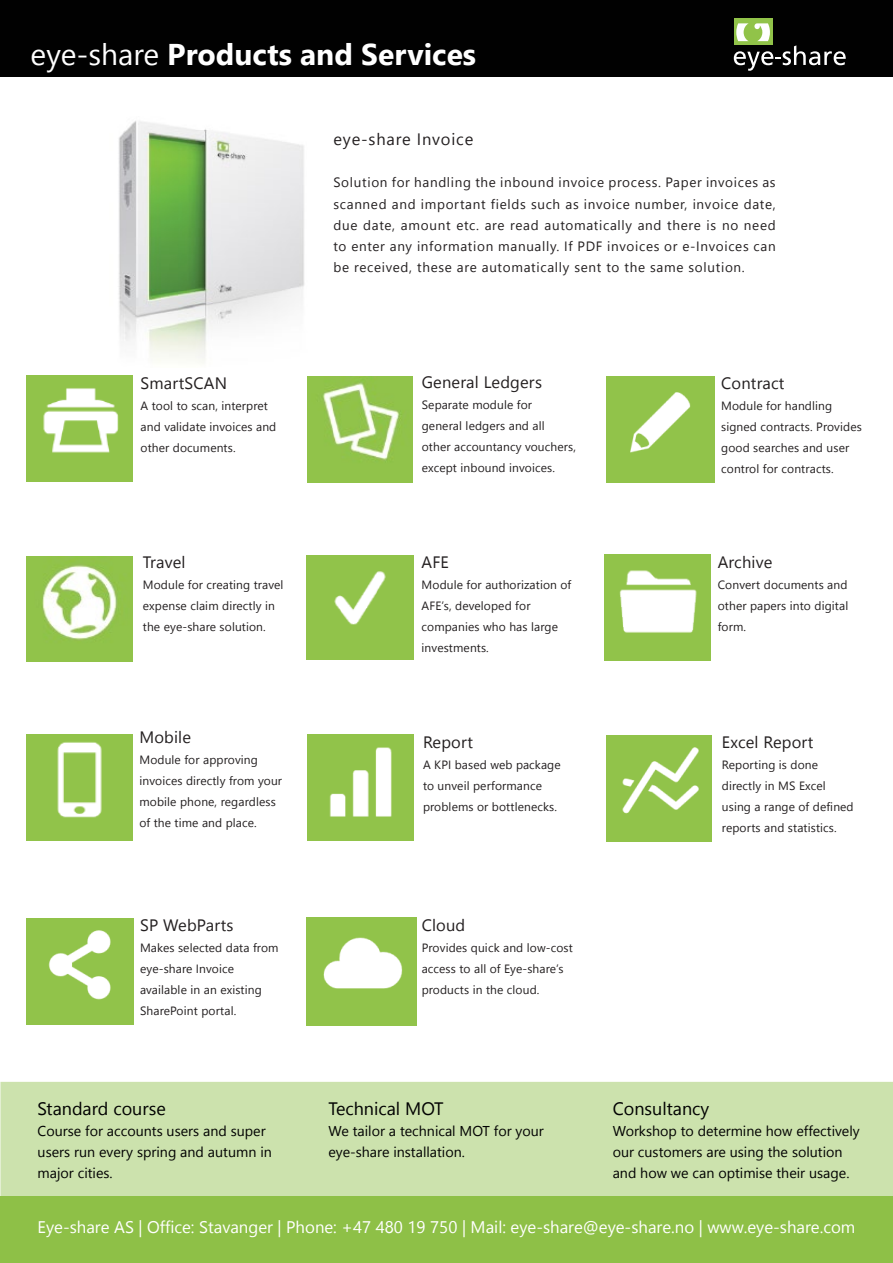
<style>
.page{position:relative;width:893px;height:1263px;background:#fff}
.page>*{position:absolute;margin:0;border:0;box-sizing:border-box;transform-origin:0 0}
.t1{font:700 30px "Segoe UI";color:#fff}
.t2{font:18px "Segoe UI";color:#010101}
.t3{font:16.8px "Segoe UI";color:#fff}
.t4{font:16.5px "Segoe UI";letter-spacing:.01em;color:#231f20}
.t5{font:16.5px "Segoe UI";letter-spacing:.05em;color:#231f20}
.t6{font:14.25px/21px "Segoe UI";color:#010101}
.t7{font:13.5px/21px "Segoe UI";letter-spacing:.05em;color:#231f20;text-align:justify}
.t8{font:12px/21px "Segoe UI";letter-spacing:.01em;color:#231f20}
.s1{font-weight:400}
</style>
<div class="page">
<img style="left:118px;top:121px;width:187px;height:242px">
<div style="left:0;top:1082px;width:893px;height:115px;background:#cce2ad"></div>
<div style="left:0;top:0;width:893px;height:77px;background:#010101"></div>
<div style="left:0;top:1197px;width:893px;height:66px;background:#8ec047"></div>
<div style="left:734px;top:19px;width:39px;height:26px;background:#91c349"></div>
<svg style="left:734px;top:23px;width:112px;height:48px"></svg>
<img style="left:307px;top:377px;width:106px;height:106px">
<img style="left:307px;top:556px;width:107px;height:104px">
<img style="left:606px;top:376px;width:109px;height:107px">
<img style="left:26px;top:734px;width:107px;height:106px">
<img style="left:606px;top:736px;width:106px;height:105px">
<img style="left:26px;top:556px;width:106px;height:106px">
<img style="left:27px;top:375px;width:105px;height:107px">
<img style="left:26px;top:918px;width:107px;height:107px">
<img style="left:307px;top:918px;width:109px;height:108px">
<img style="left:604px;top:555px;width:107px;height:105px">
<img style="left:308px;top:734px;width:106px;height:106px">
<h1 class="t1" style="left:31px;top:30px;width:447px"><span class="s1">eye-share</span> Products and Services</h1>
<h3 class="t4" style="left:141px;top:370px;width:88px">SmartSCAN</h3>
<p class="t8" style="left:141px;top:395px;width:137px">A tool to scan, interpret and validate invoices and other documents.</p>
<h3 class="t4" style="left:143px;top:549px;width:44px">Travel</h3>
<p class="t8" style="left:143px;top:574px;width:142px">Module for creating travel expense claim directly in the eye-share solution.</p>
<h3 class="t4" style="left:139px;top:723px;width:53px">Mobile</h3>
<p class="t8" style="left:139px;top:748px;width:144px">Module for approving invoices directly from your mobile phone, regardless of the time and place.</p>
<h3 class="t4" style="left:140px;top:912px;width:95px">SP WebParts</h3>
<p class="t8" style="left:140px;top:937px;width:140px">Makes selected data from eye-share Invoice available in an existing<br>SharePoint portal.</p>
<h2 class="t2" style="left:38px;top:1094px;width:130px">Standard course</h2>
<p class="t6" style="left:38px;top:1120px;width:236px">Course for accounts users and super users run every spring and autumn in major cities.</p>
<h3 class="t5" style="left:333px;top:126px;width:141px">eye-share Invoice</h3>
<p class="t7" style="left:333px;top:172px;width:444px">Solution for handling the inbound invoice process. Paper invoices as scanned and important fields such as invoice number, invoice date, due date, amount etc. are read automatically and there is no need to enter any information manually. If PDF invoices or e-Invoices can be received, these are automatically sent to the same solution.</p>
<h3 class="t4" style="left:422px;top:369px;width:122px">General Ledgers</h3>
<p class="t8" style="left:422px;top:394px;width:156px">Separate module for<br>general ledgers and all other accountancy vouchers, except inbound invoices.</p>
<h3 class="t4" style="left:422px;top:549px;width:29px">AFE</h3>
<p class="t8" style="left:422px;top:574px;width:151px">Module for authorization of<br>AFE’s, developed for companies who has large investments.</p>
<h3 class="t4" style="left:423px;top:729px;width:52px">Report</h3>
<p class="t8" style="left:423px;top:754px;width:139px">A KPI based web package to unveil performance problems or bottlenecks.</p>
<h3 class="t4" style="left:422px;top:912px;width:45px">Cloud</h3>
<p class="t8" style="left:422px;top:937px;width:153px">Provides quick and low-cost access to all of Eye-share’s products in the cloud.</p>
<h3 class="t4" style="left:721px;top:370px;width:65px">Contract</h3>
<p class="t8" style="left:721px;top:395px;width:142px">Module for handling signed contracts. Provides good searches and user control for contracts.</p>
<h3 class="t4" style="left:718px;top:549px;width:56px">Archive</h3>
<p class="t8" style="left:718px;top:574px;width:132px;text-align:justify">Convert documents and other papers into digital form.</p>
<h3 class="t4" style="left:722px;top:729px;width:93px">Excel Report</h3>
<p class="t8" style="left:722px;top:754px;width:133px">Reporting is done directly in MS Excel using a range of defined reports and statistics.</p>
<h2 class="t2" style="left:328px;top:1094px;width:117px">Technical MOT</h2>
<p class="t6" style="left:328px;top:1120px;width:217px">We tailor a technical MOT for your eye-share installation.</p>
<h2 class="t2" style="left:613px;top:1094px;width:98px">Consultancy</h2>
<p class="t6" style="left:613px;top:1120px;width:249px">Workshop to determine how effectively our customers are using the solution and how we can optimise their usage.</p>
<h3 class="t3" style="left:38px;top:1213px;width:819px">Eye-share AS | Office: Stavanger | Phone: +47 480 19 750 | Mail: eye-share@eye-share.no | www.eye-share.com</h3>
</div>
